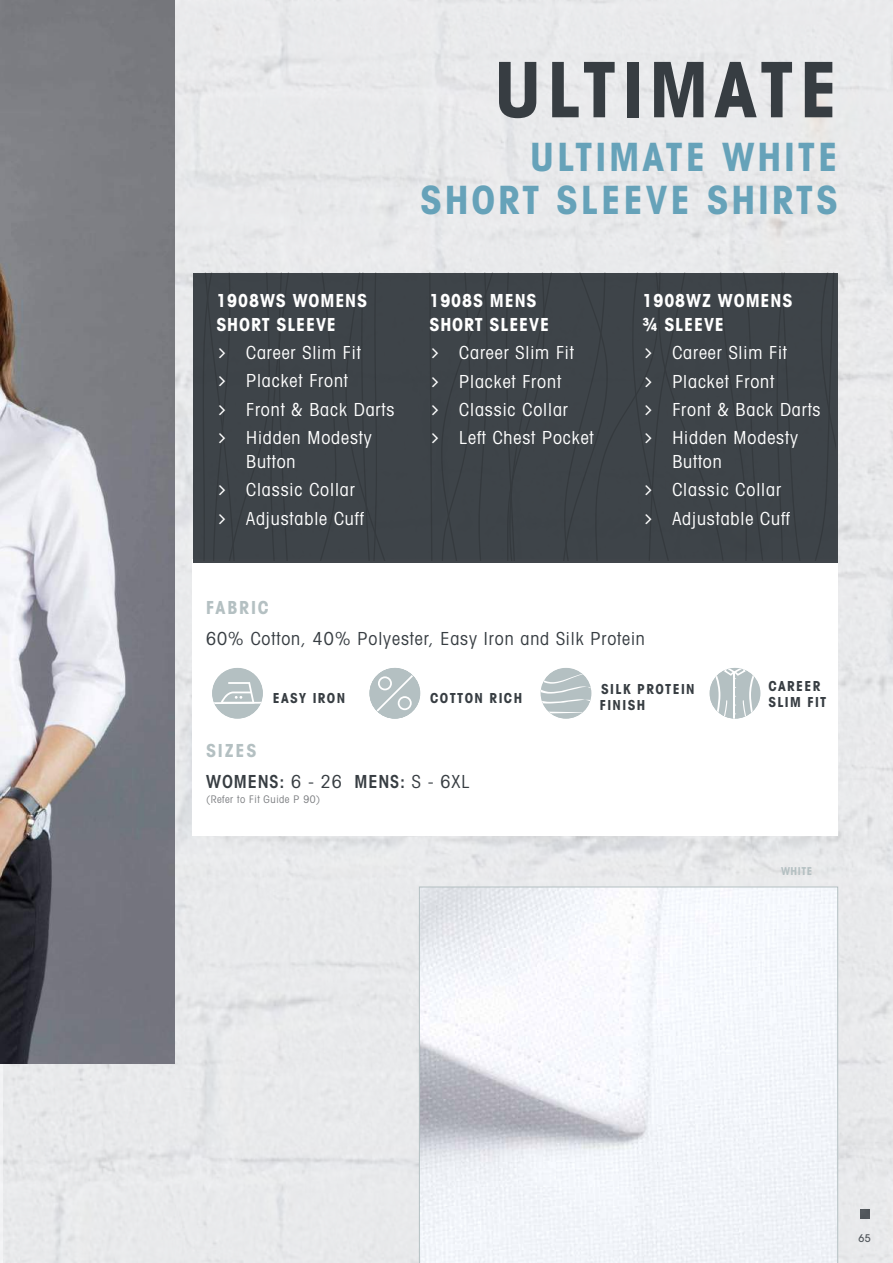
<style>
.page{position:relative;width:893px;height:1263px;background:#e9eaeb}
.page>*{position:absolute;margin:0;border:0;box-sizing:border-box;transform-origin:0 0}
.t1{font:700 condensed 76.5px "Avant Garde";letter-spacing:.075em;color:#373d42}
.t2{font:700 condensed 39px/42px "Avant Garde";letter-spacing:.075em;color:#66a2b9;text-align:right}
.t3{font:condensed 18px/28.2px "Avant Garde";letter-spacing:.05em;color:#fff}
.t4{font:700 condensed 18px/24px "Avant Garde";letter-spacing:.05em;color:#fff}
.t5{font:condensed 18px "Avant Garde";letter-spacing:.05em;color:#373d42}
.t6{font:600 condensed 18px/31.2px "Avant Garde";letter-spacing:.05em;color:#373d42}
.t7{font:700 condensed 18px "Avant Garde";letter-spacing:.1em;color:#b4c0c2}
.t8{font:700 condensed 13.8px/16.6px "Avant Garde";letter-spacing:.1em;color:#373d42}
.t9{font:700 condensed 10.8px "Avant Garde";letter-spacing:.05em;color:#b4c0c2}
.t10{font:condensed 10.5px "Avant Garde";letter-spacing:.05em;color:#7c7e81}
.t11{font:500 10.5px "Avant Garde";color:#373d42}
.s1{font-weight:700;color:#b4c0c2}
.s2{font-weight:400}
</style>
<div class="page">
<div style="left:193px;top:559px;width:645px;height:277px;background:#fff"></div>
<img style="left:0;top:0;width:174px;height:1064px">
<div style="left:193px;top:273px;width:643px;height:287px;background:#3e4449"></div>
<div style="left:212px;top:668px;width:51px;height:50px;background:#b4c0c2;border-radius:50%"></div>
<svg style="left:212px;top:682px;width:51px;height:22px"></svg>
<svg style="left:369px;top:668px;width:51px;height:51px"></svg>
<div style="left:541px;top:668px;width:50px;height:50px;background:#b4c0c2;border-radius:50%"></div>
<svg style="left:541px;top:673px;width:50px;height:41px"></svg>
<div style="left:710px;top:668px;width:50px;height:51px;background:#b4c0c2;border-radius:50%"></div>
<svg style="left:713px;top:668px;width:44px;height:51px"></svg>
<svg style="left:419px;top:887px;width:419px;height:376px"></svg>
<svg style="left:203px;top:273px;width:133px;height:286px"></svg>
<svg style="left:346px;top:273px;width:490px;height:286px"></svg>
<h1 class="t1" style="left:494px;top:41px;width:345px">ULTIMATE</h1>
<h2 class="t2" style="left:420px;top:136px;width:419px">ULTIMATE WHITE<br>SHORT SLEEVE SHIRTS</h2>
<p class="t4" style="left:216px;top:288px;width:152px">1908WS WOMENS<br>SHORT SLEEVE</p>
<p class="t3" style="left:246px;top:338px;width:150px">Career Slim Fit<br>Placket Front<br>Front &amp; Back Darts<br>Hidden Modesty</p>
<p class="t3" style="left:246px;top:447px;width:119px">Button<br>Classic Collar<br>Adjustable Cuff</p>
<p class="t4" style="left:429px;top:288px;width:121px">1908S MENS<br>SHORT SLEEVE</p>
<p class="t3" style="left:459px;top:338px;width:136px">Career Slim Fit<br>Placket Front<br>Classic Collar<br>Left Chest Pocket</p>
<p class="t4" style="left:643px;top:288px;width:151px">1908WZ WOMENS ¾ SLEEVE</p>
<p class="t3" style="left:672px;top:338px;width:150px">Career Slim Fit<br>Placket Front<br>Front &amp; Back Darts<br>Hidden Modesty</p>
<p class="t3" style="left:672px;top:447px;width:119px">Button<br>Classic Collar<br>Adjustable Cuff</p>
<p class="t7" style="left:206px;top:596px;width:64px">FABRIC</p>
<p class="t5" style="left:206px;top:627px;width:440px">60% Cotton, 40% Polyester, Easy Iron and Silk Protein</p>
<p class="t8" style="left:273px;top:689px;width:74px">EASY IRON</p>
<p class="t8" style="left:430px;top:689px;width:94px">COTTON RICH</p>
<p class="t8" style="left:600px;top:680px;width:96px">SILK PROTEIN<br>FINISH</p>
<p class="t6" style="left:206px;top:734px;width:265px"><span class="s1">SIZES<br></span>WOMENS: <span class="s2">6 - 26</span> MENS: <span class="s2">S - 6XL</span></p>
<p class="t10" style="left:206px;top:793px;width:116px">(Refer to Fit Guide P 90)</p>
<p class="t8" style="left:768px;top:677px;width:60px">CAREER<br>SLIM FIT</p>
<p class="t9" style="left:781px;top:864px;width:33px">WHITE</p>
<p class="t11" style="left:859px;top:1231px;width:14px">65</p>
</div>
